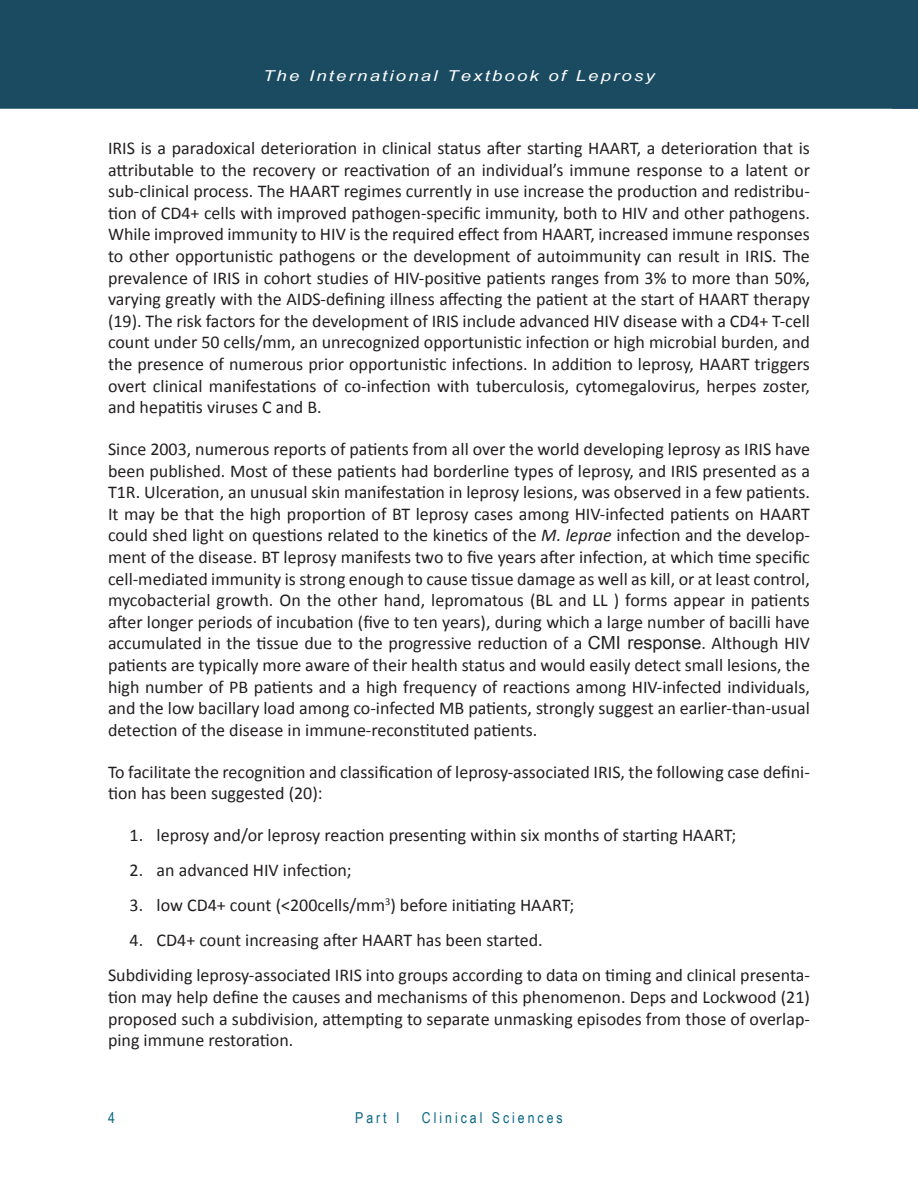
<style>
.page{position:relative;width:918px;height:1188px;background:#fff}
.page>*{position:absolute;margin:0;border:0;box-sizing:border-box;transform-origin:0 0}
.Body_Text{font:18px/21.6px "Calibri";color:#231f20;text-align:justify}
.Numbered_List{font:18px "Calibri";color:#231f20}
.t1{font:italic 15px "Arial Narrow";letter-spacing:.1em;color:#fff;scale:1.5 1}
.t2{font:15px "Arial Narrow";letter-spacing:.2em;color:#0a6786}
.s1{font-style:italic}
.s2{font-family:"Arial";color:#222}
</style>
<div class="page">
<div style="left:0;top:0;width:892px;height:109px;background:#1b4b61"></div>
<div style="left:892px;top:0;width:26px;height:109px;background:#1b4b61"></div>
<p class="t1" style="left:263px;top:65px;width:263px">The International Textbook of Leprosy</p>
<p class="Body_Text" style="left:108px;top:136px;width:704px">IRIS is a paradoxical deterioration in clinical status after starting HAART, a deterioration that is attributable to the recovery or reactivation of an individual’s immune response to a latent or sub-clinical process. The HAART regimes currently in use increase the production and redistribu&shy;tion of CD4+ cells with improved pathogen-specific immunity, both to HIV and other pathogens.<br>While improved immunity to HIV is the required effect from HAART, increased immune responses to other opportunistic pathogens or the development of autoimmunity can result in IRIS. The prevalence of IRIS in cohort studies of HIV-positive patients ranges from 3% to more than 50%, varying greatly with the AIDS-defining illness affecting the patient at the start of HAART therapy (19). The risk factors for the development of IRIS include advanced HIV disease with a CD4+ T-cell count under 50 cells/mm, an unrecognized opportunistic infection or high microbial burden, and the presence of numerous prior opportunistic infections. In addition to leprosy, HAART triggers overt clinical manifestations of co-infection with tuberculosis, cytomegalovirus, herpes zoster, and hepatitis viruses C and B.</p>
<p class="Body_Text" style="left:108px;top:437px;width:704px">Since 2003, numerous reports of patients from all over the world developing leprosy as IRIS have been published. Most of these patients had borderline types of leprosy, and IRIS presented as a T1R. Ulceration, an unusual skin manifestation in leprosy lesions, was observed in a few patients.<br>It may be that the high proportion of BT leprosy cases among HIV-infected patients on HAART could shed light on questions related to the kinetics of the <span class="s1">M. leprae</span> infection and the develop&shy;ment of the disease. BT leprosy manifests two to five years after infection, at which time specific cell-mediated immunity is strong enough to cause tissue damage as well as kill, or at least control, mycobacterial growth. On the other hand, lepromatous (BL and LL ) forms appear in patients after longer periods of incubation (five to ten years), during which a large number of bacilli have accumulated in the tissue due to the progressive reduction of a <span class="s2">CMI response</span>. Although HIV patients are typically more aware of their health status and would easily detect small lesions, the high number of PB patients and a high frequency of reactions among HIV-infected individuals, and the low bacillary load among co-infected MB patients, strongly suggest an earlier-than-usual detection of the disease in immune-reconstituted patients.</p>
<p class="Body_Text" style="left:108px;top:760px;width:703px">To facilitate the recognition and classification of leprosy-associated IRIS, the following case defini&shy;tion has been suggested (20):</p>
<p class="Numbered_List" style="left:130px;top:824px;width:608px">1. leprosy and/or leprosy reaction presenting within six months of starting HAART;</p>
<p class="Numbered_List" style="left:130px;top:859px;width:224px">2. an advanced HIV infection;</p>
<p class="Numbered_List" style="left:130px;top:894px;width:446px">3. low CD4+ count (&lt;200cells/mm<sup>3</sup>) before initiating HAART;</p>
<p class="Numbered_List" style="left:130px;top:929px;width:415px">4. CD4+ count increasing after HAART has been started.</p>
<p class="Body_Text" style="left:108px;top:964px;width:704px">Subdividing leprosy-associated IRIS into groups according to data on timing and clinical presenta&shy;tion may help define the causes and mechanisms of this phenomenon. Deps and Lockwood (21) proposed such a subdivision, attempting to separate unmasking episodes from those of overlap&shy;ping immune restoration.</p>
<p class="t2" style="left:108px;top:1107px;width:8px">4</p>
<p class="t2" style="left:355px;top:1107px;width:46px">Part I</p>
<p class="t2" style="left:422px;top:1107px;width:142px">Clinical Sciences</p>
</div>
